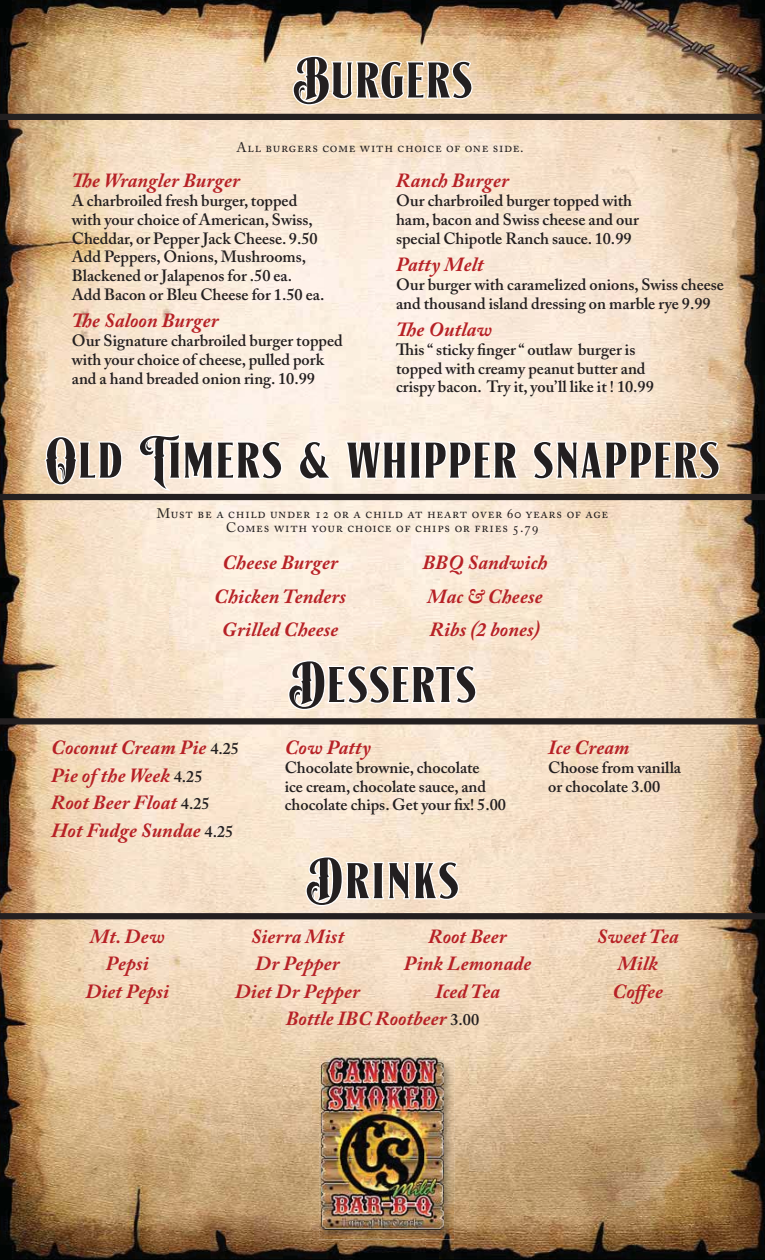
<style>
.page{position:relative;width:765px;height:1260px;background:#fff}
.page>*{position:absolute;margin:0;border:0;box-sizing:border-box;transform-origin:0 0}
.t1{font:50px "LHF Signmaker Fancy";letter-spacing:.06em;color:#231f20}
.t2{font:italic 700 20px/27.5px "Adobe Caslon Pro";letter-spacing:.01em;color:#b72126;text-align:center}
.t3{font:600 16.25px/18.8px "Adobe Caslon Pro";color:#231f20}
.t4{font:13.75px/13.8px "Adobe Caslon Pro";letter-spacing:.05em;color:#231f20;text-align:center}
.s1{font-weight:600;font-style:normal;font-size:16.25px;color:#231f20}
</style>
<div class="page">
<img style="left:170px;top:0;width:595px;height:912px">
<img style="left:0;top:0;width:170px;height:1260px">
<img style="left:468px;top:912px;width:297px;height:348px">
<img style="left:170px;top:912px;width:298px;height:174px">
<img style="left:425px;top:1086px;width:43px;height:174px">
<img style="left:170px;top:1086px;width:170px;height:174px">
<img style="left:340px;top:1240px;width:85px;height:20px">
<svg style="left:42px;top:435px;width:82px;height:103px;background:#f5e3ce"></svg>
<svg style="left:137px;top:404px;width:148px;height:89px"></svg>
<svg style="left:298px;top:432px;width:224px;height:57px"></svg>
<svg style="left:531px;top:411px;width:192px;height:70px"></svg>
<svg style="left:291px;top:54px;width:184px;height:74px"></svg>
<svg style="left:287px;top:659px;width:192px;height:154px;background:#f9ead9"></svg>
<div style="left:0;top:494px;width:765px;height:6px;background:#231f20"></div>
<div style="left:0;top:114px;width:765px;height:6px;background:#231f20"></div>
<div style="left:0;top:718px;width:765px;height:7px;background:#231f20"></div>
<svg style="left:304px;top:831px;width:158px;height:178px;background:#f6e3ce"></svg>
<div style="left:0;top:913px;width:765px;height:6px;background:#231f20"></div>
<img style="left:319px;top:1056px;width:135px;height:184px">
<img style="left:321px;top:1056px;width:123px;height:173px">
<h1 class="t1" style="left:293px;top:51px;width:181px">Burgers</h1>
<p class="t4" style="left:237px;top:140px;width:289px">All burgers come with choice of one side.</p>
<p class="t2" style="left:72px;top:169px;width:170px">The Wrangler Burger</p>
<p class="t3" style="left:72px;top:193px;width:254px">A charbroiled fresh burger, topped with your choice of American, Swiss, Cheddar, or Pepper Jack Cheese. 9.50<br>Add Peppers, Onions, Mushrooms, Blackened or Jalapenos for .50 ea.<br>Add Bacon or Bleu Cheese for 1.50 ea.</p>
<p class="t2" style="left:72px;top:309px;width:148px">The Saloon Burger</p>
<p class="t3" style="left:72px;top:333px;width:272px">Our Signature charbroiled burger topped with your choice of cheese, pulled pork and a hand breaded onion ring. 10.99</p>
<p class="t2" style="left:396px;top:169px;width:114px">Ranch Burger</p>
<p class="t3" style="left:396px;top:193px;width:244px">Our charbroiled burger topped with ham, bacon and Swiss cheese and our special Chipotle Ranch sauce. 10.99</p>
<p class="t2" style="left:396px;top:253px;width:89px">Patty Melt</p>
<p class="t3" style="left:396px;top:277px;width:329px">Our burger with caramelized onions, Swiss cheese and thousand island dressing on marble rye 9.99</p>
<p class="t2" style="left:396px;top:318px;width:97px">The Outlaw</p>
<p class="t3" style="left:396px;top:342px;width:259px">This “ sticky finger “ outlaw burger is topped with creamy peanut butter and crispy bacon. Try it, you’ll like it ! 10.99</p>
<h1 class="t1" style="left:46px;top:431px;width:675px">Old Timers &amp; whipper snappers</h1>
<p class="t4" style="left:157px;top:507px;width:453px">Must be a child under 12 or a child at heart over 60 years of age<br>Comes with your choice of chips or fries 5.79</p>
<p class="t2" style="left:214px;top:548px;width:133px;line-height:33.8px">Cheese Burger<br>Chicken Tenders<br>Grilled Cheese</p>
<p class="t2" style="left:422px;top:548px;width:126px;line-height:33.8px;text-align:left">BBQ Sandwich<br>Mac &amp; Cheese<br>Ribs (2 bones)</p>
<p class="t2" style="left:51px;top:736px;width:189px;text-align:left">Coconut Cream Pie <span class="s1">4.25<br></span>Pie of the Week <span class="s1">4.25<br></span>Root Beer Float <span class="s1">4.25<br></span>Hot Fudge Sundae <span class="s1">4.25</span></p>
<h1 class="t1" style="left:289px;top:656px;width:188px">Desserts</h1>
<p class="t2" style="left:285px;top:736px;width:88px">Cow Patty</p>
<p class="t3" style="left:285px;top:760px;width:223px">Chocolate brownie, chocolate<br>ice cream, chocolate sauce, and chocolate chips. Get your fix! 5.00</p>
<h1 class="t1" style="left:307px;top:852px;width:153px">Drinks</h1>
<p class="t2" style="left:548px;top:736px;width:83px">Ice Cream</p>
<p class="t3" style="left:548px;top:760px;width:134px">Choose from vanilla or chocolate 3.00</p>
<p class="t2" style="left:85px;top:925px;width:85px">Mt. Dew<br>Pepsi<br>Diet Pepsi</p>
<p class="t2" style="left:235px;top:925px;width:127px">Sierra Mist<br>Dr Pepper<br>Diet Dr Pepper</p>
<p class="t2" style="left:404px;top:925px;width:129px">Root Beer<br>Pink Lemonade<br>Iced Tea</p>
<p class="t2" style="left:597px;top:925px;width:83px">Sweet Tea<br>Milk<br>Coffee</p>
<p class="t2" style="left:286px;top:1007px;width:195px">Bottle IBC Rootbeer <span class="s1">3.00</span></p>
</div>
